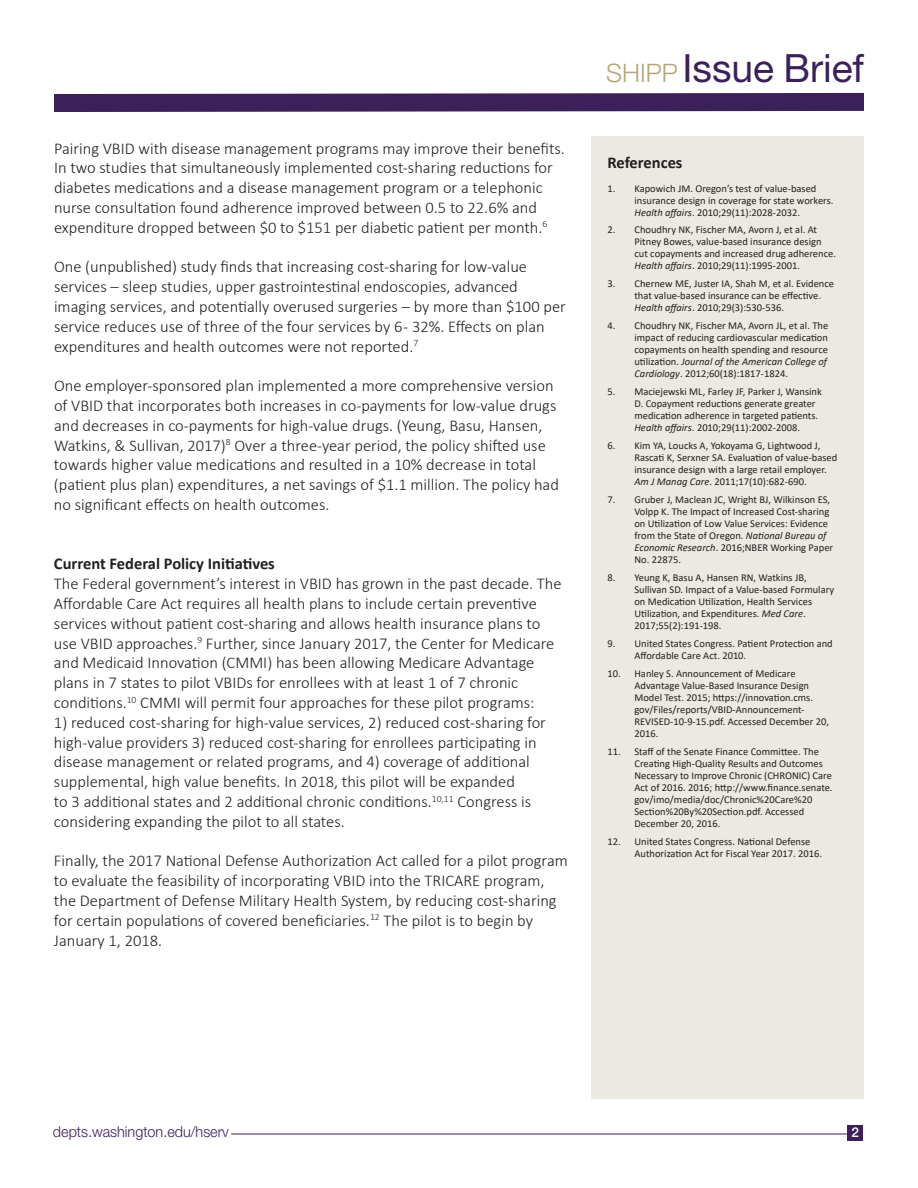
<style>
.page{position:relative;width:918px;height:1188px;background:#fff}
.page>*{position:absolute;margin:0;border:0;box-sizing:border-box;transform-origin:0 0}
.t1{font:39px "Helvetica Neue LT Std";color:#3c205a}
.t2{font:300 16.5px/19.8px "Calibri";color:#231f20}
.t3{font:700 16.5px "Calibri";color:#231f20}
.t4{font:300 15px "Helvetica Neue LT Std";color:#3c205a;scale:.96 1}
.t5{font:500 13.5px "Helvetica Neue LT Std";color:#fff}
.t6{font:10.5px/12px "Calibri";color:#231f20}
.s1{font-weight:300;font-size:25.5px;color:#b7a57a}
.s2{font-style:italic}
</style>
<div class="page">
<svg style="left:54px;top:92px;width:810px;height:20px;background:#4f366a"></svg>
<div style="left:592px;top:136px;width:272px;height:963px;background:#ece9e2"></div>
<hr style="left:231px;top:1134px;width:622px;height:1px;background:#3c205a">
<div style="left:847px;top:1125px;width:16px;height:16px;background:#3c205a"></div>
<p class="t2" style="left:54px;top:138px;width:512px">Pairing VBID with disease management programs may improve their benefits.<br>In two studies that simultaneously implemented cost-sharing reductions for diabetes medications and a disease management program or a telephonic nurse consultation found adherence improved between 0.5 to 22.6% and expenditure dropped between $0 to $151 per diabetic patient per month.<sup>6</sup></p>
<p class="t2" style="left:54px;top:257px;width:513px">One (unpublished) study finds that increasing cost-sharing for low-value services – sleep studies, upper gastrointestinal endoscopies, advanced imaging services, and potentially overused surgeries – by more than $100 per service reduces use of three of the four services by 6 - 32%. Effects on plan expenditures and health outcomes were not reported.<sup>7</sup></p>
<p class="t2" style="left:54px;top:376px;width:507px">One employer-sponsored plan implemented a more comprehensive version of VBID that incorporates both increases in co-payments for low-value drugs and decreases in co-payments for high-value drugs. (Yeung, Basu, Hansen, Watkins, &amp; Sullivan, 2017)<sup>8</sup> Over a three-year period, the policy shifted use towards higher value medications and resulted in a 10% decrease in total (patient plus plan) expenditures, a net savings of $1.1 million. The policy had no significant effects on health outcomes.</p>
<p class="t3" style="left:54px;top:552px;width:222px">Current Federal Policy Initiatives</p>
<p class="t2" style="left:54px;top:574px;width:509px">The Federal government’s interest in VBID has grown in the past decade. The Affordable Care Act requires all health plans to include certain preventive services without patient cost-sharing and allows health insurance plans to use VBID approaches.<sup>9</sup> Further, since January 2017, the Center for Medicare and Medicaid Innovation (CMMI) has been allowing Medicare Advantage plans in 7 states to pilot VBIDs for enrollees with at least 1 of 7 chronic conditions.<sup>10</sup> CMMI will permit four approaches for these pilot programs:</p>
<p class="t2" style="left:54px;top:712px;width:494px">1) reduced cost-sharing for high-value services, 2) reduced cost-sharing for high-value providers 3) reduced cost-sharing for enrollees participating in disease management or related programs, and 4) coverage of additional supplemental, high value benefits. In 2018, this pilot will be expanded<br>to 3 additional states and 2 additional chronic conditions.<sup>10,11</sup> Congress is considering expanding the pilot to all states.</p>
<p class="t2" style="left:54px;top:851px;width:515px">Finally, the 2017 National Defense Authorization Act called for a pilot program to evaluate the feasibility of incorporating VBID into the TRICARE program, the Department of Defense Military Health System, by reducing cost-sharing for certain populations of covered beneficiaries.<sup>12</sup> The pilot is to begin by January 1, 2018.</p>
<h1 class="t1" style="left:606px;top:45px;width:259px"><span class="s1">SHIPP</span> Issue Brief</h1>
<p class="t3" style="left:607px;top:151px;width:77px">References</p>
<p class="t6" style="left:634px;top:182px;width:200px;text-indent:-27px">1. Kapowich JM. Oregon’s test of value-based insurance design in coverage for state workers.<br><span class="s2">Health affairs</span>. 2010;29(11):2028-2032.</p>
<p class="t6" style="left:634px;top:223px;width:203px;text-indent:-27px">2. Choudhry NK, Fischer MA, Avorn J, et al. At Pitney Bowes, value-based insurance design cut copayments and increased drug adherence.<br><span class="s2">Health affairs</span>. 2010;29(11):1995-2001.</p>
<p class="t6" style="left:634px;top:277px;width:201px;text-indent:-27px">3. Chernew ME, Juster IA, Shah M, et al. Evidence that value-based insurance can be effective.<br><span class="s2">Health affairs</span>. 2010;29(3):530-536.</p>
<p class="t6" style="left:634px;top:319px;width:195px;text-align:justify;text-indent:-27px">4. Choudhry NK, Fischer MA, Avorn JL, et al. The impact of reducing cardiovascular medication copayments on health spending and resource utilization. <span class="s2">Journal of the American College of Cardiology</span>. 2012;60(18):1817-1824.</p>
<p class="t6" style="left:634px;top:385px;width:189px;text-indent:-27px">5. Maciejewski ML, Farley JF, Parker J, Wansink D. Copayment reductions generate greater medication adherence in targeted patients.<br><span class="s2">Health affairs</span>. 2010;29(11):2002-2008.</p>
<p class="t6" style="left:634px;top:439px;width:204px;text-indent:-27px">6. Kim YA, Loucks A, Yokoyama G, Lightwood J, Rascati K, Serxner SA. Evaluation of value-based insurance design with a large retail employer.<br><span class="s2">Am J Manag Care</span>. 2011;17(10):682-690.</p>
<p class="t6" style="left:634px;top:493px;width:200px;text-indent:-27px">7. Gruber J, Maclean JC, Wright BJ, Wilkinson ES, Volpp K. The Impact of Increased Cost-sharing on Utilization of Low Value Services: Evidence from the State of Oregon. <span class="s2">National Bureau of Economic Research</span>. 2016;NBER Working Paper No. 22875.</p>
<p class="t6" style="left:634px;top:571px;width:201px;text-indent:-27px">8. Yeung K, Basu A, Hansen RN, Watkins JB, Sullivan SD. Impact of a Value-based Formulary on Medication Utilization, Health Services Utilization, and Expenditures. <span class="s2">Med Care</span>.<br>2017;55(2):191-198.</p>
<p class="t6" style="left:634px;top:637px;width:200px;text-indent:-27px">9. United States Congress. Patient Protection and<br>Affordable Care Act. 2010.</p>
<p class="t6" style="left:634px;top:667px;width:196px;text-indent:-27px">10. Hanley S. Announcement of Medicare Advantage Value-Based Insurance Design Model Test. 2015; https://innovation.cms. gov/Files/reports/VBID-Announcement-REVISED-10-9-15.pdf. Accessed December 20, 2016.</p>
<p class="t6" style="left:634px;top:745px;width:200px;text-indent:-27px">11. Staff of the Senate Finance Committee. The Creating High-Quality Results and Outcomes Necessary to Improve Chronic (CHRONIC) Care Act of 2016. 2016; http://www.finance.senate. gov/imo/media/doc/Chronic%20Care%20<br>Section%20By%20Section.pdf. Accessed December 20, 2016.</p>
<p class="t6" style="left:634px;top:835px;width:189px;line-height:12.6px;text-indent:-27px">12. United States Congress. National Defense<br>Authorization Act for Fiscal Year 2017. 2016.</p>
<p class="t4" style="left:53px;top:1123px;width:185px">depts.washington.edu/hserv</p>
<p class="t5" style="left:851px;top:1125px;width:9px">2</p>
</div>
